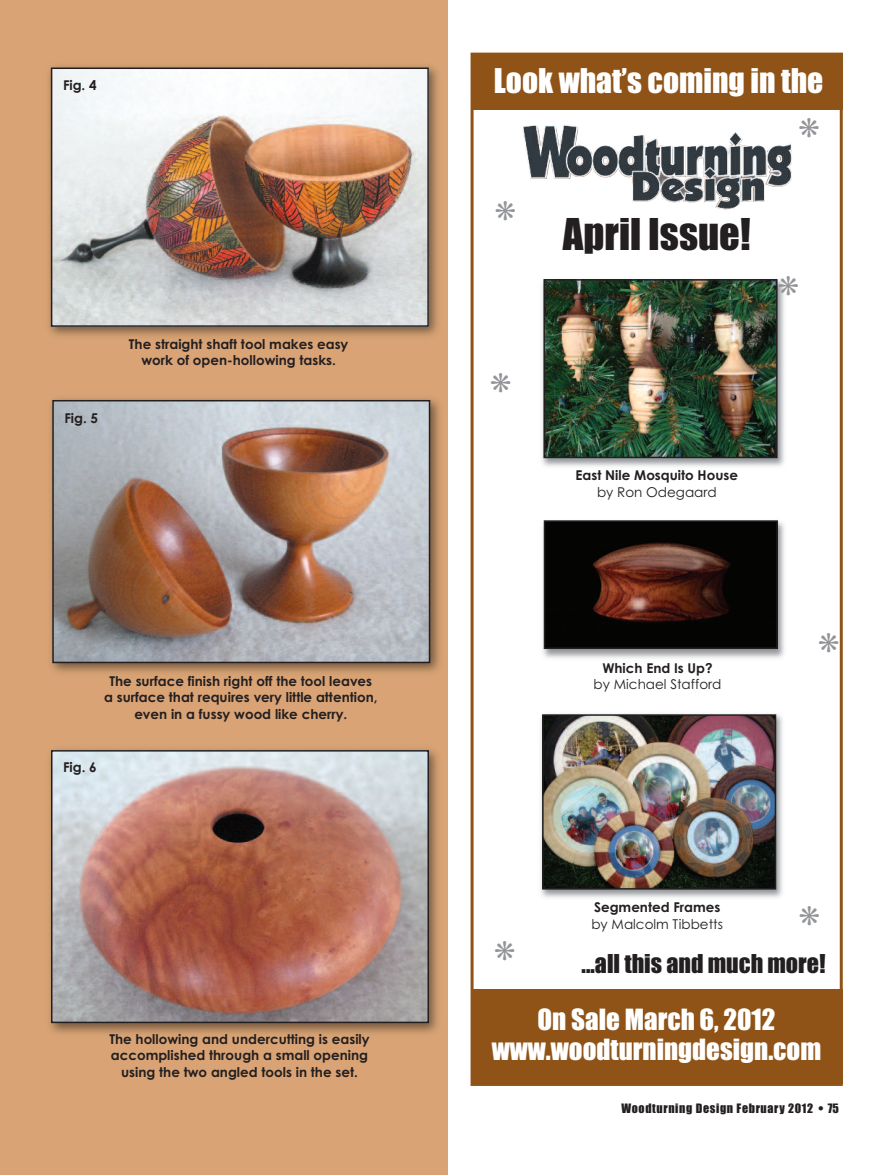
<style>
.page{position:relative;width:891px;height:1175px;background:#fff}
.page>*{position:absolute;margin:0;border:0;box-sizing:border-box;transform-origin:0 0}
.t1{font:40.5px "Impact";color:#231f20}
.t2{font:31.5px "Impact";color:#fff}
.t3{font:27px/30px "Impact";color:#fff;text-align:center}
.t4{font:24px "Impact";color:#231f20}
.t5{font:700 13.5px/16.5px "Century Gothic";color:#231f20;text-align:center}
.t6{font:13.5px "Century Gothic";color:#231f20}
.t7{font:12px "Impact";letter-spacing:.055em;color:#231f20}
</style>
<div class="page">
<div style="left:0;top:0;width:448px;height:1174px;background:#d9a375"></div>
<img style="left:48px;top:65px;width:390px;height:271px">
<img style="left:54px;top:71px;width:372px;height:253px">
<div style="left:51px;top:68px;width:378px;height:259px;border:2px solid #231f20"></div>
<img style="left:50px;top:398px;width:390px;height:275px">
<img style="left:55px;top:403px;width:372px;height:257px">
<div style="left:52px;top:400px;width:378px;height:263px;border:2px solid #231f20"></div>
<img style="left:49px;top:749px;width:389px;height:285px">
<img style="left:54px;top:753px;width:372px;height:267px">
<div style="left:51px;top:750px;width:378px;height:273px;border:2px solid #231f20"></div>
<div style="left:471px;top:989px;width:372px;height:94px;background:#905317"></div>
<img style="left:675px;top:145px;width:117px;height:64px">
<div style="left:472px;top:53px;width:371px;height:57px;background:#905317"></div>
<div style="left:471px;top:53px;width:372px;height:1032px;border:3px solid #905317"></div>
<img style="left:542px;top:280px;width:242px;height:187px">
<img style="left:546px;top:282px;width:229px;height:173px">
<div style="left:543px;top:279px;width:235px;height:179px;border:2px solid #231f20"></div>
<img style="left:540px;top:714px;width:243px;height:184px">
<img style="left:545px;top:717px;width:228px;height:169px">
<div style="left:542px;top:714px;width:234px;height:175px;border:2px solid #231f20"></div>
<img style="left:542px;top:520px;width:243px;height:138px">
<img style="left:547px;top:523px;width:228px;height:123px">
<div style="left:544px;top:520px;width:234px;height:129px;border:2px solid #231f20"></div>
<svg style="left:779px;top:280px;width:5px;height:15px"></svg>
<p class="t5" style="left:63px;top:78px;width:35px">Fig. 4</p>
<p class="t5" style="left:64px;top:410px;width:35px">Fig. 5</p>
<p class="t5" style="left:129px;top:336px;width:221px">The straight shaft tool makes easy work of open-hollowing tasks.</p>
<p class="t5" style="left:104px;top:672px;width:275px">The surface finish right off the tool leaves a surface that requires very little attention, even in a fussy wood like cherry.</p>
<p class="t5" style="left:63px;top:759px;width:35px">Fig. 6</p>
<p class="t5" style="left:109px;top:1031px;width:262px">The hollowing and undercutting is easily accomplished through a small opening using the two angled tools in the set.</p>
<h2 class="t2" style="left:494px;top:63px;width:331px">Look what’s coming in the</h2>
<h1 class="t1" style="left:563px;top:212px;width:190px">April Issue!</h1>
<p class="t5" style="left:576px;top:467px;width:164px">East Nile Mosquito House</p>
<p class="t6" style="left:597px;top:484px;width:121px">by Ron Odegaard</p>
<p class="t5" style="left:602px;top:660px;width:112px">Which End Is Up?</p>
<p class="t6" style="left:594px;top:676px;width:129px">by Michael Stafford</p>
<p class="t5" style="left:594px;top:899px;width:128px">Segmented Frames</p>
<p class="t6" style="left:591px;top:916px;width:133px">by Malcolm Tibbetts</p>
<h3 class="t4" style="left:582px;top:951px;width:245px">...all this and much more!</h3>
<h3 class="t3" style="left:492px;top:1005px;width:331px">On Sale March 6, 2012 www.woodturningdesign.com</h3>
<p class="t7" style="left:621px;top:1101px;width:219px">Woodturning Design February 2012 75</p>
</div>
